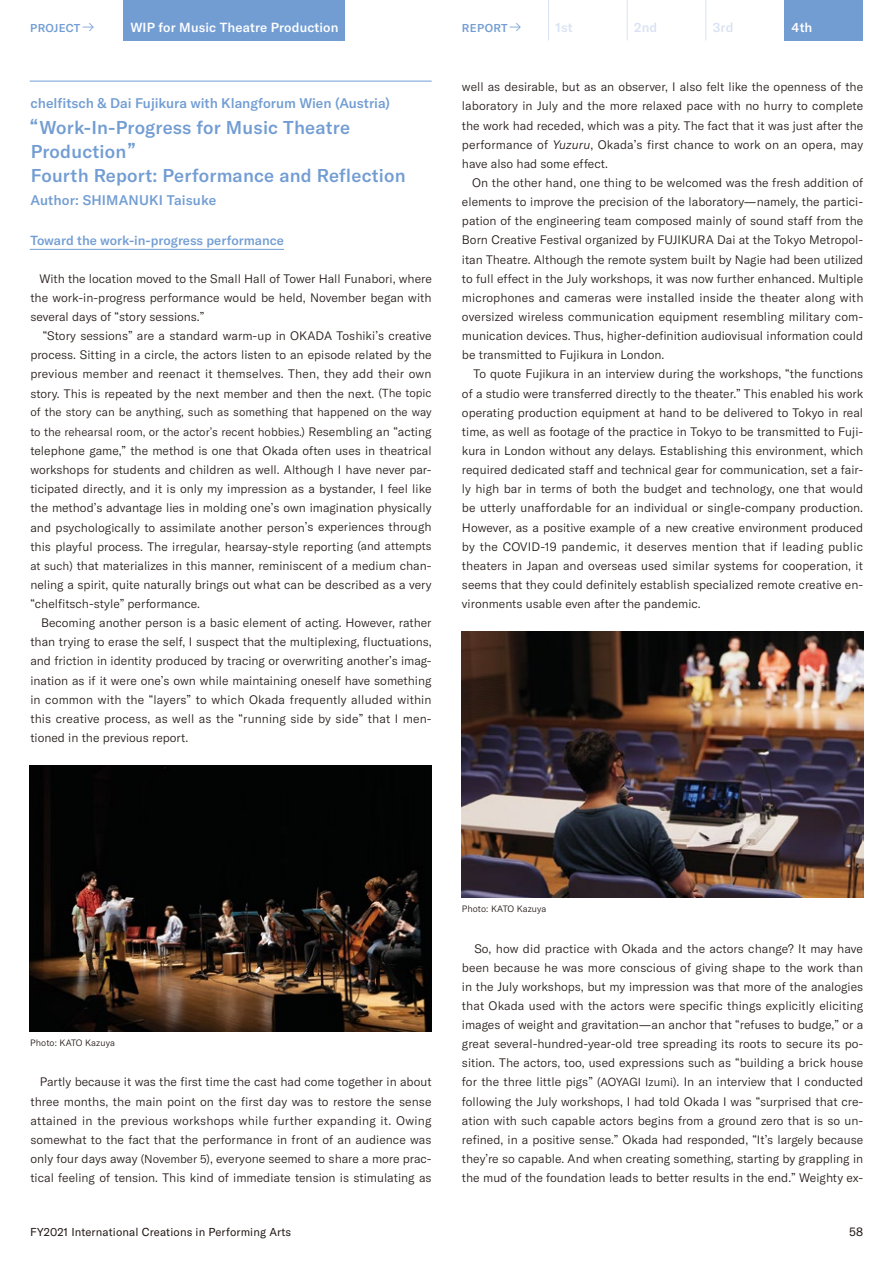
<style>
.page{position:relative;width:893px;height:1263px;background:#fff}
.page>*{position:absolute;margin:0;border:0;box-sizing:border-box;transform-origin:0 0}
.t1{font:500 18.3px/24px "GT America";letter-spacing:.01em;color:#729dd3}
.t2{font:500 13.8px "GT America";letter-spacing:-.005em;color:#729dd3}
.t3{font:500 13.05px "GT America";color:#729dd3}
.t4{font:500 13.05px "GT America";letter-spacing:.01em;color:#fff}
.t5{font:500 13.05px "GT America";letter-spacing:.01em;color:#d9e2f3}
.t6{font:300 12.15px/19.2px "GT America";color:#231916;text-align:justify}
.t7{font:12.15px "GT America";color:#231916}
.t8{font:300 11.55px/19.2px "GT America";color:#231916}
.t9{font:11.4px "GT America";letter-spacing:.01em;color:#231916}
.t10{font:500 11.25px "GT America";letter-spacing:.03em;color:#729dd3}
.t11{font:300 9.15px "GT America";letter-spacing:.01em;color:#231916}
.s1{font-family:"Netto Icons OT";font-weight:400}
.s2{font-family:"TB Go Std B";font-weight:400;font-size:18px}
.s3{font-family:"Koburina Go Std N W3";font-weight:400;font-size:12px}
.s4{font-size:11.55px}
.s5{font-family:"Koburina Go Std N W3";font-weight:400;font-size:11.4px}
.s6{font-size:12.15px}
.s7{font-style:italic}
</style>
<div class="page">
<div style="left:123px;top:0;width:221px;height:40px;background:#729dd3"></div>
<div style="left:784px;top:0;width:79px;height:40px;background:#729dd3"></div>
<hr style="left:706px;top:0;width:1px;height:40px;background:#d9e2f3">
<hr style="left:548px;top:0;width:1px;height:40px;background:#d9e2f3">
<hr style="left:627px;top:0;width:1px;height:40px;background:#d9e2f3">
<hr style="left:30px;top:249px;width:254px;height:1px;background:#729dd3">
<img style="left:30px;top:765px;width:402px;height:266px">
<img style="left:461px;top:631px;width:402px;height:266px">
<hr style="left:30px;top:81px;width:402px;height:1px;background:#729dd3">
<p class="t10" style="left:30px;top:21px;width:67px">PROJECT<span class="s1">A</span></p>
<p class="t4" style="left:130px;top:20px;width:210px">WIP for Music Theatre Production</p>
<p class="t10" style="left:462px;top:21px;width:62px">REPORT<span class="s1">A</span></p>
<p class="t5" style="left:556px;top:20px;width:19px">1st</p>
<p class="t5" style="left:634px;top:20px;width:25px">2nd</p>
<p class="t5" style="left:713px;top:20px;width:22px">3rd</p>
<p class="t4" style="left:792px;top:20px;width:22px">4th</p>
<p class="t2" style="left:30px;top:94px;width:361px">chelfitsch &amp; Dai Fujikura with Klangforum Wien (Austria)</p>
<h1 class="t1" style="left:31px;top:115px;width:376px;text-indent:-10px"><span class="s2">“</span>Work-In-Progress for Music Theatre<br>Production<span class="s2">”<br></span>Fourth Report: Performance and Reflection</h1>
<p class="t2" style="left:30px;top:192px;width:187px">Author: SHIMANUKI Taisuke</p>
<p class="t3" style="left:30px;top:233px;width:255px">Toward the work-in-progress performance</p>
<p class="t6" style="left:30px;top:269px;width:403px;text-indent:9px">With the location moved to the Small Hall of Tower Hall Funabori, where the work-in-progress performance would be held, November began with several days of <span class="s3">“</span>story sessions.<span class="s3">”</span></p>
<p class="t6" style="left:30px;top:326px;width:403px;text-indent:12px"><span class="s3">“</span>Story sessions<span class="s3">”</span> are a standard warm-up in OKADA Toshiki<span class="s3">ʼ</span>s creative process. Sitting in a circle, the actors listen to an episode related by the previous member and reenact it themselves. Then, they add their own story. This is repeated by the next member and then the next. <span class="s4">(The topic</span></p>
<p class="t8" style="left:30px;top:403px;width:403px">of the story can be anything, such as something that happened on the way to the rehearsal room, or the actor<span class="s5">ʼ</span>s recent hobbies.) <span class="s6">Resembling an</span> <span class="s3">“</span><span class="s6">acting</span></p>
<p class="t6" style="left:30px;top:441px;width:403px">telephone game,<span class="s3">”</span> the method is one that Okada often uses in theatrical workshops for students and children as well. Although I have never par&shy;ticipated directly, and it is only my impression as a bystander, I feel like the method<span class="s3">ʼ</span>s advantage lies in molding one<span class="s3">ʼ</span>s own imagination physically and psychologically to assimilate another person<span class="s3">ʼ</span>s experiences through this playful process. The irregular, hearsay-style reporting <span class="s4">(and attempts at such)</span> that materializes in this manner, reminiscent of a medium chan&shy;neling a spirit, quite naturally brings out what can be described as a very <span class="s3">“</span>chelfitsch-style<span class="s3">”</span> performance.</p>
<p class="t6" style="left:30px;top:613px;width:403px;text-indent:11px">Becoming another person is a basic element of acting. However, rather than trying to erase the self, I suspect that the multiplexing, fluctuations, and friction in identity produced by tracing or overwriting another<span class="s3">ʼ</span>s imag&shy;ination as if it were one<span class="s3">ʼ</span>s own while maintaining oneself have something in common with the <span class="s3">“</span>layers<span class="s3">”</span> to which Okada frequently alluded within this creative process, as well as the <span class="s3">“</span>running side by side<span class="s3">”</span> that I men&shy;tioned in the previous report.</p>
<p class="t6" style="left:462px;top:77px;width:403px">well as desirable, but as an observer, I also felt like the openness of the laboratory in July and the more relaxed pace with no hurry to complete the work had receded, which was a pity. The fact that it was just after the performance of <span class="s7">Yuzuru</span>, Okada<span class="s3">ʼ</span>s first chance to work on an opera, may have also had some effect.</p>
<p class="t6" style="left:462px;top:173px;width:403px;text-indent:10px">On the other hand, one thing to be welcomed was the fresh addition of elements to improve the precision of the laboratory<span class="s3">̶</span>namely, the partici&shy;pation of the engineering team composed mainly of sound staff from the Born Creative Festival organized by FUJIKURA Dai at the Tokyo Metropol&shy;itan Theatre. Although the remote system built by Nagie had been utilized to full effect in the July workshops, it was now further enhanced. Multiple microphones and cameras were installed inside the theater along with oversized wireless communication equipment resembling military com&shy;munication devices. Thus, higher-definition audiovisual information could be transmitted to Fujikura in London.</p>
<p class="t6" style="left:462px;top:365px;width:403px;text-indent:11px">To quote Fujikura in an interview during the workshops, <span class="s3">“</span>the functions of a studio were transferred directly to the theater.<span class="s3">”</span> This enabled his work operating production equipment at hand to be delivered to Tokyo in real time, as well as footage of the practice in Tokyo to be transmitted to Fuji&shy;kura in London without any delays. Establishing this environment, which required dedicated staff and technical gear for communication, set a fair&shy;ly high bar in terms of both the budget and technology, one that would be utterly unaffordable for an individual or single-company production.<br>However, as a positive example of a new creative environment produced by the COVID-19 pandemic, it deserves mention that if leading public theaters in Japan and overseas used similar systems for cooperation, it seems that they could definitely establish specialized remote creative en&shy;vironments usable even after the pandemic.</p>
<p class="t11" style="left:30px;top:1037px;width:86px">Photo: KATO Kazuya</p>
<p class="t6" style="left:30px;top:1072px;width:403px;text-indent:9px">Partly because it was the first time the cast had come together in about three months, the main point on the first day was to restore the sense attained in the previous workshops while further expanding it. Owing somewhat to the fact that the performance in front of an audience was only four days away <span class="s4">(November 5)</span>, everyone seemed to share a more prac&shy;tical feeling of tension. This kind of immediate tension is stimulating as</p>
<p class="t11" style="left:462px;top:903px;width:86px">Photo: KATO Kazuya</p>
<p class="t6" style="left:462px;top:939px;width:403px;text-indent:12px">So, how did practice with Okada and the actors change? It may have been because he was more conscious of giving shape to the work than in the July workshops, but my impression was that more of the analogies that Okada used with the actors were specific things explicitly eliciting images of weight and gravitation<span class="s3">̶</span>an anchor that <span class="s3">“</span>refuses to budge,<span class="s3">”</span> or a great several-hundred-year-old tree spreading its roots to secure its po&shy;sition. The actors, too, used expressions such as <span class="s3">“</span>building a brick house for the three little pigs<span class="s3">”</span> <span class="s4">(AOYAGI Izumi)</span>. In an interview that I conducted following the July workshops, I had told Okada I was <span class="s3">“</span>surprised that cre&shy;ation with such capable actors begins from a ground zero that is so un&shy;refined, in a positive sense.<span class="s3">”</span> Okada had responded, <span class="s3">“</span>It<span class="s3">ʼ</span>s largely because they<span class="s3">ʼ</span>re so capable. And when creating something, starting by grappling in the mud of the foundation leads to better results in the end.<span class="s3">”</span> Weighty ex-</p>
<p class="t9" style="left:30px;top:1225px;width:262px">FY2021 International Creations in Performing Arts</p>
<p class="t7" style="left:849px;top:1225px;width:15px">58</p>
</div>
